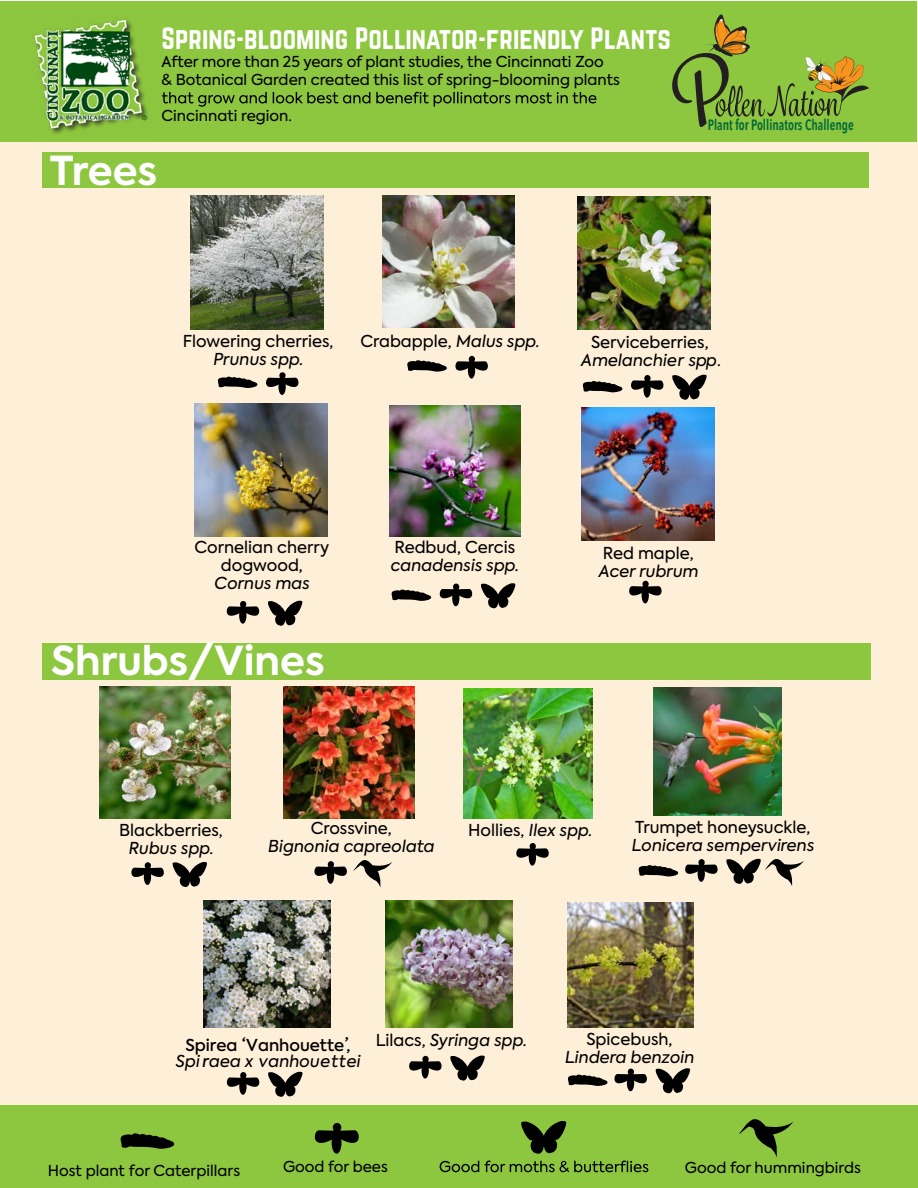
<style>
.page{position:relative;width:918px;height:1188px;background:#fff}
.page>*{position:absolute;margin:0;border:0;box-sizing:border-box;transform-origin:0 0}
.t1{font:700 39.75px "Axiforma";color:#fff}
.t2{font:27px "Norwester";color:#fff}
.t3{font:italic 16.35px/18px "Axiforma";color:#000;text-align:center}
.t4{font:16.35px/18px "Axiforma";color:#000;text-align:center}
.t5{font:15px/18px "Axiforma";color:#000}
.t6{font:600 14.85px "Avenir Next Condensed";color:#006838;scale:.86 1}
.s1{font-style:italic}
.s2{font-style:normal}
.s3{font-weight:500;font-style:normal}
.s4{font-weight:500;font-style:normal;font-size:18px}
.s5{font-weight:500}
</style>
<div class="page">
<div style="left:0;top:1px;width:918px;height:1185px;background:#feefd9"></div>
<div style="left:1px;top:1px;width:916px;height:141px;background:#8dc63f"></div>
<svg style="left:162px;top:92px;width:434px;height:15px"></svg>
<img style="left:382px;top:195px;width:133px;height:133px">
<img style="left:577px;top:197px;width:133px;height:133px">
<img style="left:195px;top:404px;width:133px;height:133px">
<img style="left:389px;top:406px;width:131px;height:131px">
<div style="left:42px;top:153px;width:826px;height:35px;background:#8dc63f"></div>
<div style="left:42px;top:643px;width:828px;height:36px;background:#8dc63f"></div>
<img style="left:190px;top:196px;width:134px;height:133px">
<svg style="left:266px;top:372px;width:32px;height:23px"></svg>
<svg style="left:218px;top:377px;width:39px;height:11px"></svg>
<svg style="left:455px;top:356px;width:33px;height:23px"></svg>
<svg style="left:629px;top:581px;width:33px;height:22px"></svg>
<svg style="left:407px;top:360px;width:40px;height:12px"></svg>
<svg style="left:631px;top:375px;width:32px;height:23px"></svg>
<svg style="left:583px;top:381px;width:39px;height:11px"></svg>
<svg style="left:672px;top:375px;width:35px;height:25px"></svg>
<svg style="left:685px;top:859px;width:33px;height:23px"></svg>
<svg style="left:639px;top:865px;width:39px;height:12px"></svg>
<svg style="left:614px;top:1069px;width:33px;height:22px"></svg>
<svg style="left:568px;top:1075px;width:40px;height:11px"></svg>
<svg style="left:656px;top:1068px;width:34px;height:25px"></svg>
<svg style="left:440px;top:584px;width:32px;height:22px"></svg>
<svg style="left:392px;top:590px;width:39px;height:11px"></svg>
<svg style="left:481px;top:583px;width:34px;height:25px"></svg>
<svg style="left:227px;top:601px;width:32px;height:23px"></svg>
<svg style="left:268px;top:601px;width:34px;height:25px"></svg>
<svg style="left:131px;top:862px;width:33px;height:23px"></svg>
<svg style="left:314px;top:861px;width:33px;height:23px"></svg>
<svg style="left:516px;top:843px;width:33px;height:23px"></svg>
<svg style="left:173px;top:862px;width:34px;height:25px"></svg>
<svg style="left:409px;top:1056px;width:33px;height:23px"></svg>
<svg style="left:450px;top:1056px;width:35px;height:25px"></svg>
<svg style="left:227px;top:1072px;width:32px;height:23px"></svg>
<svg style="left:268px;top:1072px;width:34px;height:25px"></svg>
<svg style="left:353px;top:860px;width:39px;height:27px"></svg>
<svg style="left:726px;top:859px;width:78px;height:27px"></svg>
<img style="left:581px;top:408px;width:133px;height:132px">
<img style="left:99px;top:687px;width:132px;height:131px">
<img style="left:284px;top:687px;width:131px;height:131px">
<img style="left:463px;top:689px;width:130px;height:129px">
<img style="left:654px;top:688px;width:127px;height:128px">
<img style="left:203px;top:901px;width:127px;height:127px">
<img style="left:385px;top:901px;width:127px;height:127px">
<img style="left:568px;top:902px;width:125px;height:126px">
<img style="left:33px;top:19px;width:115px;height:115px">
<div style="left:0;top:1106px;width:918px;height:82px;background:#8dc63f"></div>
<svg style="left:315px;top:1123px;width:44px;height:31px"></svg>
<svg style="left:521px;top:1121px;width:45px;height:33px"></svg>
<svg style="left:121px;top:1133px;width:53px;height:16px"></svg>
<svg style="left:739px;top:1119px;width:54px;height:38px"></svg>
<svg style="left:440px;top:1161px;width:208px;height:11px"></svg>
<svg style="left:705px;top:14px;width:164px;height:103px"></svg>
<h2 class="t2" style="left:162px;top:26px;width:511px">Spring-blooming Pollinator-friendly Plants</h2>
<p class="t5" style="left:162px;top:53px;width:460px">After more than 25 years of plant studies, the Cincinnati Zoo<br>&amp; Botanical Garden created this list of spring-blooming plants</p>
<p class="t5" style="left:162px;top:107px;width:132px">Cincinnati region.</p>
<h1 class="t1" style="left:50px;top:144px;width:109px">Trees</h1>
<p class="t6" style="left:708px;top:112px;width:171px">Plant for Pollinators Challenge</p>
<p class="t4" style="left:183px;top:333px;width:152px">Flowering cherries,</p>
<p class="t3" style="left:213px;top:351px;width:92px">Prunus spp.</p>
<p class="t4" style="left:360px;top:332px;width:181px">Crabapple, <span class="s1">Malus spp.</span></p>
<p class="t4" style="left:591px;top:333px;width:119px">Serviceberries,</p>
<p class="t3" style="left:581px;top:351px;width:142px">Amelanchier spp.</p>
<p class="t4" style="left:194px;top:539px;width:136px">Cornelian cherry dogwood,</p>
<p class="t3" style="left:214px;top:575px;width:97px">Cornus mas</p>
<h1 class="t1" style="left:51px;top:634px;width:275px">Shrubs/Vines</h1>
<p class="t4" style="left:394px;top:539px;width:122px">Redbud, Cercis</p>
<p class="t3" style="left:391px;top:557px;width:130px">canadensis spp.</p>
<p class="t4" style="left:603px;top:545px;width:92px">Red maple,</p>
<p class="t3" style="left:598px;top:563px;width:102px">Acer rubrum</p>
<p class="t4" style="left:119px;top:821px;width:105px">Blackberries,</p>
<p class="t3" style="left:129px;top:839px;width:87px">Rubus spp.</p>
<p class="t3" style="left:268px;top:819px;width:168px"><span class="s2">Crossvine,<br></span>Bignonia cap<span class="s2">r</span>eolata</p>
<p class="t4" style="left:468px;top:822px;width:126px">Hollies, <span class="s1">Ilex spp.</span></p>
<p class="t4" style="left:635px;top:818px;width:177px">Trumpet honeysuckle,</p>
<p class="t3" style="left:632px;top:837px;width:184px">Lonicera sempervirens</p>
<p class="t3" style="left:176px;top:1037px;width:186px;line-height:16.4px"><span class="s3">Spirea</span> <span class="s4">‘</span><span class="s3">Vanhouette</span><span class="s4">’</span><span class="s3">,<br></span>Spi <span class="s5">r</span>aea x vanhouettei</p>
<p class="t3" style="left:376px;top:1031px;width:153px"><span class="s2">Lilacs,</span> Syringa spp.</p>
<p class="t4" style="left:586px;top:1030px;width:88px">Spicebush,</p>
<p class="t3" style="left:565px;top:1048px;width:131px">Lindera benzoin</p>
<p class="t5" style="left:48px;top:1162px;width:194px">Host plant for Caterpillars</p>
<p class="t5" style="left:283px;top:1158px;width:106px">Good for bees</p>
<p class="t5" style="left:685px;top:1158px;width:178px">Good for hummingbirds</p>
</div>
